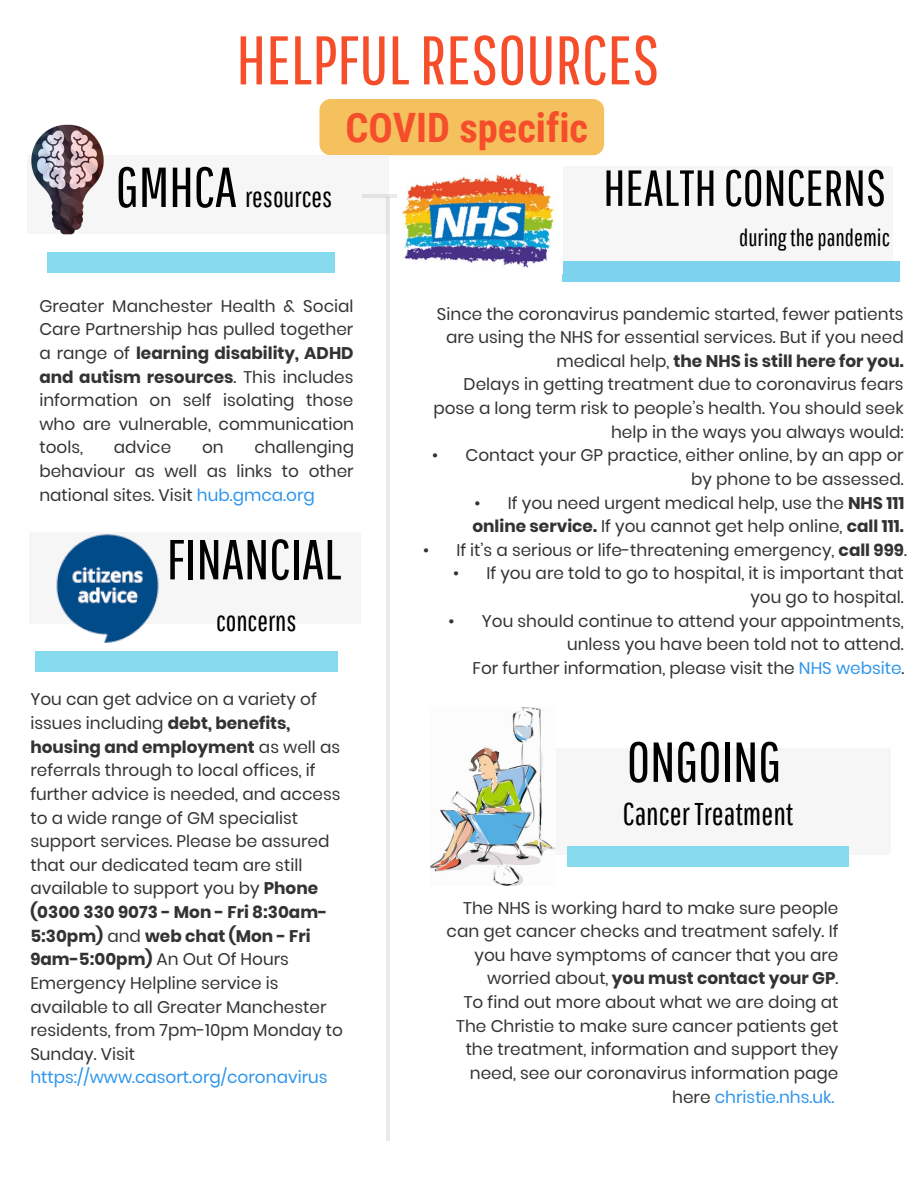
<style>
.page{position:relative;width:918px;height:1188px;background:#fff}
.page>*{position:absolute;margin:0;border:0;box-sizing:border-box;transform-origin:0 0}
.t1{font:68.7px "Pathway Gothic One";color:#f64d2a}
.t2{font:56.25px "Pathway Gothic One";color:#000}
.t3{font:50.7px "Pathway Gothic One";color:#000}
.t4{font:700 40.5px "Roboto Condensed";color:#f64d2a}
.t5{font:31.5px "Pathway Gothic One";color:#000}
.t6{font:28.2px "Pathway Gothic One";color:#000}
.t7{font:23.7px "Pathway Gothic One";color:#000}
.t8{font:16.8px/23.7px "Poppins";color:#333;text-align:right}
.t9{font:16.8px "Poppins";color:#2d95ec}
.s1{font-size:56.25px}
.s2{font-weight:700}
.s3{color:#2d95ec}
</style>
<div class="page">
<div style="left:320px;top:99px;width:284px;height:56px;background:#f5c05e"></div>
<div style="left:27px;top:155px;width:361px;height:79px;background:#f6f6f6"></div>
<div style="left:29px;top:532px;width:332px;height:91px;background:#f6f6f6"></div>
<div style="left:524px;top:748px;width:367px;height:107px;background:#f6f6f6"></div>
<div style="left:456px;top:166px;width:437px;height:106px;background:#f6f6f6"></div>
<hr style="left:386px;top:197px;width:3px;height:944px;background:#eaeaea">
<hr style="left:362px;top:195px;width:46px;height:3px;background:#e2e2e2">
<div style="left:563px;top:261px;width:337px;height:20px;background:#7dd3ed"></div>
<div style="left:47px;top:252px;width:288px;height:20px;background:#86daed"></div>
<div style="left:567px;top:846px;width:281px;height:20px;background:#86daed"></div>
<div style="left:35px;top:651px;width:303px;height:21px;background:#86daed"></div>
<img style="left:431px;top:708px;width:124px;height:177px">
<img style="left:31px;top:124px;width:73px;height:111px">
<img style="left:56px;top:534px;width:103px;height:109px">
<img style="left:397px;top:174px;width:157px;height:94px">
<h1 class="t1" style="left:236px;top:19px;width:425px">HELPFUL RESOURCES</h1>
<h3 class="t6" style="left:116px;top:180px;width:218px"><span class="s1">GMHCA</span> resources</h3>
<h3 class="t4" style="left:345px;top:99px;width:244px">COVID specific</h3>
<h3 class="t3" style="left:603px;top:158px;width:284px">HEALTH CONCERNS</h3>
<h3 class="t7" style="left:739px;top:224px;width:152px">during the pandemic</h3>
<p class="t8" style="left:39px;top:294px;width:316px;text-align:justify">Greater Manchester Health &amp; Social Care Partnership has pulled together a range of <span class="s2">learning disability, ADHD and autism resources</span>. This includes information on self isolating those who are vulnerable, communication tools,</p>
<p class="t8" style="left:39px;top:436px;width:316px;text-align:justify;text-indent:215px">challenging behaviour as well as links to other national sites. Visit <span class="s3">hub.gmca.org</span></p>
<p class="t8" style="left:114px;top:436px;width:59px">advice</p>
<p class="t8" style="left:202px;top:436px;width:23px">on</p>
<h2 class="t2" style="left:167px;top:526px;width:176px">FINANCIAL</h2>
<h3 class="t6" style="left:216px;top:604px;width:82px">concerns</h3>
<p class="t8" style="left:30px;top:688px;width:314px;text-align:left">You can get advice on a variety of issues including <span class="s2">debt, benefits, housing and employment</span> as well as referrals through to local offices, if further advice is needed, and access to a wide range of GM specialist support services. Please be assured that our dedicated team are still available to support you by <span class="s2">Phone (0300 330 9073 - Mon - Fri 8:30am-<br>5:30pm)</span> and <span class="s2">web chat (Mon - Fri<br>9am-5:00pm)</span> An Out Of Hours<br>Emergency Helpline service is available to all Greater Manchester residents, from 7pm-10pm Monday to<br>Sunday. Visit</p>
<p class="t9" style="left:30px;top:1068px;width:299px">https://www.casort.org/coronavirus</p>
<p class="t8" style="left:433px;top:302px;width:472px">Since the coronavirus pandemic started, fewer patients are using the NHS for essential services. But if you need medical help, <span class="s2">the NHS is still here for you.<br></span>Delays in getting treatment due to coronavirus fears pose a long term risk to people’s health. You should seek help in the ways you always would:</p>
<p class="t8" style="left:432px;top:444px;width:473px">• Contact your GP practice, either online, by an app or by phone to be assessed.</p>
<p class="t8" style="left:472px;top:491px;width:434px;text-align:left">• If you need urgent medical help, use the <span class="s2">NHS 111 online service.</span> If you cannot get help online, <span class="s2">call 111.</span></p>
<p class="t8" style="left:423px;top:538px;width:485px">• If it’s a serious or life-threatening emergency, <span class="s2">call 999</span>.</p>
<p class="t8" style="left:453px;top:562px;width:452px">• If you are told to go to hospital, it is important that you go to hospital.</p>
<p class="t8" style="left:448px;top:609px;width:458px">• You should continue to attend your appointments, unless you have been told not to attend.<br>For further information, please visit the <span class="s3">NHS website</span>.</p>
<h2 class="t2" style="left:627px;top:728px;width:156px">ONGOING</h2>
<h3 class="t5" style="left:623px;top:795px;width:172px">Cancer Treatment</h3>
<p class="t8" style="left:447px;top:896px;width:393px">The NHS is working hard to make sure people can get cancer checks and treatment safely. If you have symptoms of cancer that you are worried about, <span class="s2">you must contact your GP</span>.<br>To find out more about what we are doing at The Christie to make sure cancer patients get the treatment, information and support they need, see our coronavirus information page here <span class="s3">christie.nhs.uk.</span></p>
</div>
